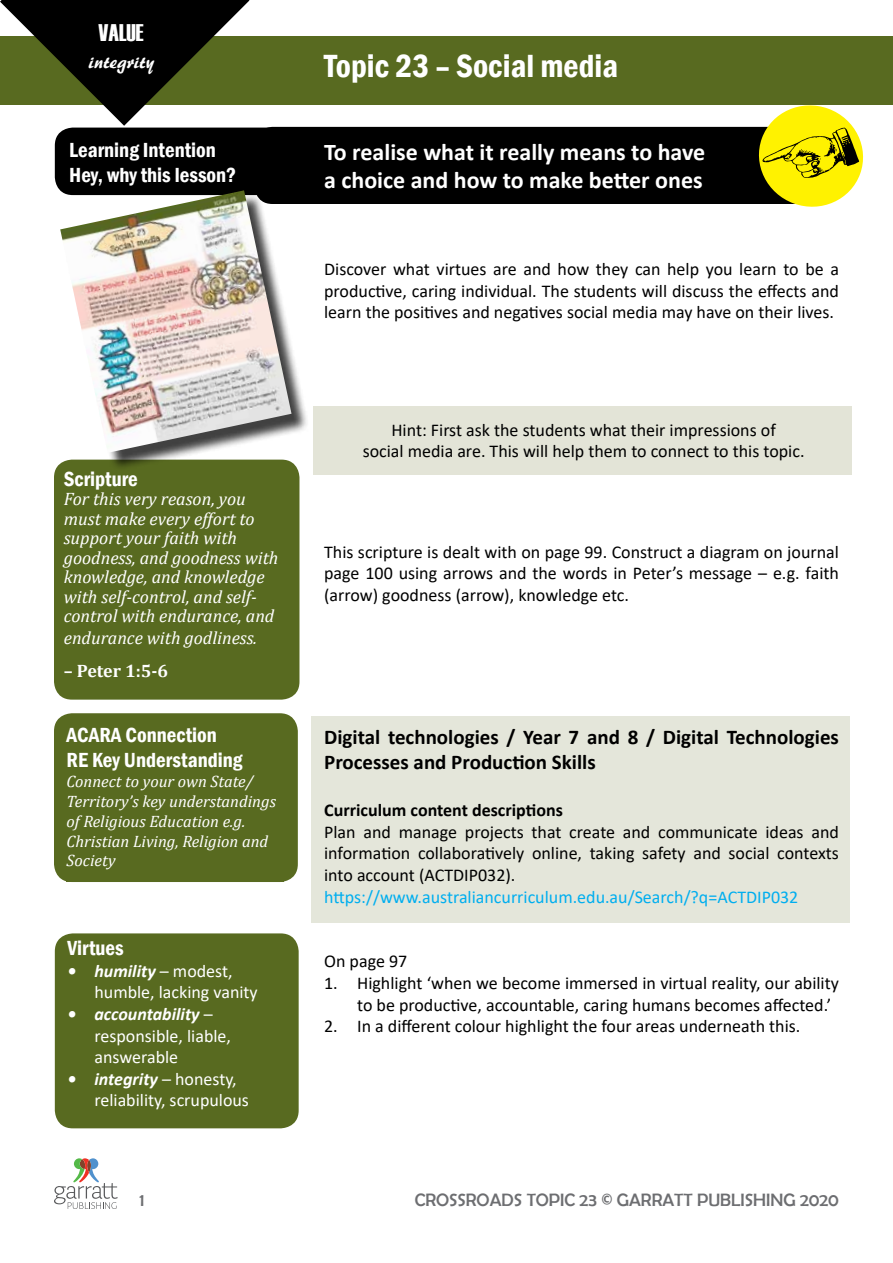
<style>
.page{position:relative;width:893px;height:1263px;background:#fff}
.page>*{position:absolute;margin:0;border:0;box-sizing:border-box;transform-origin:0 0}
.t1{font:600 condensed 33px "Franklin Gothic";color:#fff}
.t2{font:700 24px/28.8px "Calibri";color:#fff}
.t3{font:24px "Haettenschweiler";color:#fff}
.t4{font:600 condensed 21px/25.2px "Franklin Gothic";color:#fff}
.t5{font:700 21px/25.2px "Calibri";color:#000}
.t6{font:21px "ARBERKLEY";color:#fff}
.t7{font:18px/21.6px "Calibri";color:#000;text-align:justify}
.t8{font:italic 18px/19.5px "Cambria";color:#fff}
.t9{font:18px/21.6px "Calibri";color:#fff}
.t10{font:18px "Calibri";color:#00aeef}
.t11{font:18px "Berlin Sans FB";color:#6d6e71}
.t12{font:700 18px "Calibri";color:#000}
.t13{font:700 18px "Cambria";letter-spacing:-.005em;color:#fff}
.t14{font:italic 16.5px/19.8px "Cambria";color:#fff}
.s1{font-weight:700;font-style:italic}
</style>
<div class="page">
<svg style="left:54px;top:1158px;width:64px;height:51px"></svg>
<div style="left:254px;top:127px;width:584px;height:77px;background:#000;border-radius:18px"></div>
<div style="left:311px;top:716px;width:539px;height:207px;background:#e4e6da"></div>
<div style="left:0;top:37px;width:893px;height:68px;background:#586a20"></div>
<div style="left:54px;top:460px;width:245px;height:240px;background:#586a20;border-radius:18px"></div>
<div style="left:55px;top:933px;width:244px;height:195px;background:#586a20;border-radius:18px"></div>
<div style="left:54px;top:713px;width:244px;height:169px;background:#586a20;border-radius:18px"></div>
<div style="left:55px;top:128px;width:244px;height:67px;background:#000;border-radius:18px"></div>
<div style="left:63px;top:193px;width:246px;height:278px;background:#000;opacity:.75"></div>
<img style="left:60px;top:190px;width:232px;height:263px">
<svg style="left:752px;top:105px;width:112px;height:102px"></svg>
<svg style="left:0;top:0;width:249px;height:126px"></svg>
<div style="left:313px;top:406px;width:538px;height:68px;background:#e3e4d7"></div>
<h2 class="t3" style="left:99px;top:16px;width:47px">VALUE</h2>
<p class="t6" style="left:88px;top:48px;width:67px">integrity</p>
<p class="t4" style="left:69px;top:137px;width:169px">Learning Intention<br>Hey, why this lesson?</p>
<p class="t4" style="left:64px;top:466px;width:76px">Scripture</p>
<p class="t8" style="left:64px;top:488px;width:216px">For this very reason, you must make every effort to support your faith with goodness, and goodness with knowledge, and knowledge with self-control, and self&shy;control with endurance, and</p>
<p class="t8" style="left:64px;top:627px;width:195px">endurance with godliness.</p>
<p class="t13" style="left:64px;top:658px;width:106px">– Peter 1:5-6</p>
<p class="t4" style="left:67px;top:722px;width:177px">ACARA Connection<br>RE Key Understanding</p>
<p class="t14" style="left:67px;top:771px;width:211px">Connect to your own State/<br>Territory’s key understandings of Religious Education e.g.<br>Christian Living, Religion and<br>Society</p>
<p class="t4" style="left:67px;top:935px;width:58px">Virtues</p>
<p class="t9" style="left:94px;top:960px;width:165px;text-indent:-27px"><span class="s1">• humility</span> – modest, humble, lacking vanity</p>
<p class="t9" style="left:94px;top:1003px;width:138px;text-indent:-27px"><span class="s1">• accountability</span> – responsible, liable, answerable</p>
<p class="t9" style="left:94px;top:1068px;width:156px;text-indent:-27px"><span class="s1">• integrity</span> – honesty, reliability, scrupulous</p>
<h1 class="t1" style="left:324px;top:44px;width:295px">Topic 23 – Social media</h1>
<h2 class="t2" style="left:324px;top:137px;width:383px">To realise what it really means to have a choice and how to make better ones</h2>
<p class="t7" style="left:324px;top:258px;width:516px">Discover what virtues are and how they can help you learn to be a productive, caring individual. The students will discuss the effects and learn the positives and negatives social media may have on their lives.</p>
<p class="t7" style="left:363px;top:418px;width:443px;text-align:center">Hint: First ask the students what their impressions of<br>social media are. This will help them to connect to this topic.</p>
<p class="t7" style="left:324px;top:541px;width:516px">This scripture is dealt with on page 99. Construct a diagram on journal page 100 using arrows and the words in Peter’s message – e.g. faith (arrow) goodness (arrow), knowledge etc.</p>
<p class="t5" style="left:324px;top:724px;width:516px">Digital technologies / Year 7 and 8 / Digital Technologies<br>Processes and Production Skills</p>
<p class="t12" style="left:324px;top:797px;width:240px">Curriculum content descriptions</p>
<p class="t7" style="left:324px;top:821px;width:516px">Plan and manage projects that create and communicate ideas and information collaboratively online, taking safety and social contexts into account (ACTDIP032).</p>
<p class="t10" style="left:324px;top:884px;width:476px">https://www.australiancurriculum.edu.au/Search/?q=ACTDIP032</p>
<p class="t7" style="left:324px;top:950px;width:85px">On page 97</p>
<p class="t7" style="left:357px;top:972px;width:483px;text-indent:-33px">1. Highlight ‘when we become immersed in virtual reality, our ability to be productive, accountable, caring humans becomes affected.’</p>
<p class="t7" style="left:324px;top:1015px;width:478px">2. In a different colour highlight the four areas underneath this.</p>
<p class="t11" style="left:140px;top:1190px;width:7px">1</p>
<p class="t11" style="left:415px;top:1190px;width:426px">CROSSROADS TOPIC 23 © GARRATT PUBLISHING 2020</p>
</div>
